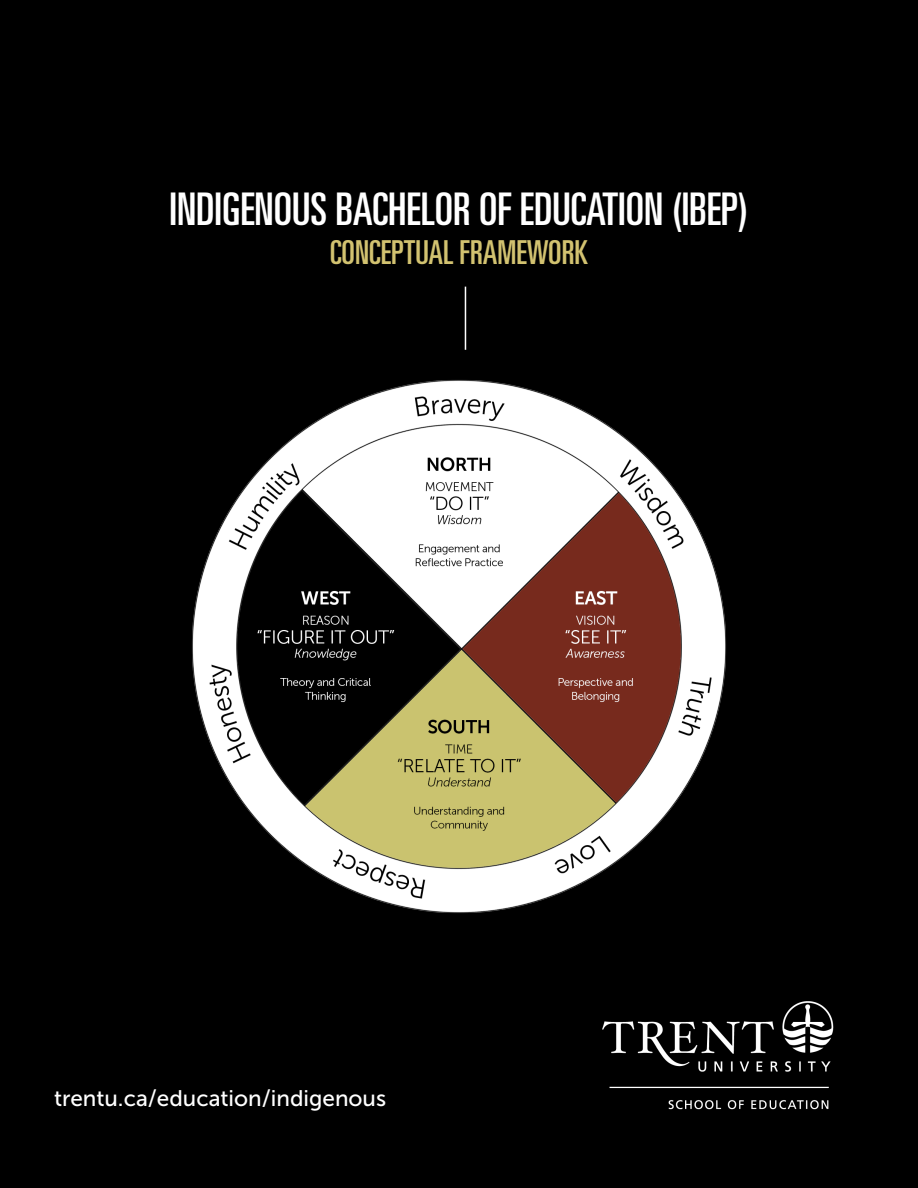
<style>
.page{position:relative;width:918px;height:1188px;background:#000}
.page>*{position:absolute;margin:0;border:0;box-sizing:border-box;transform-origin:0 0}
.t1{font:ultra-condensed 45px "Univers LT Std";color:#fff}
.t2{font:ultra-condensed 33px "Univers LT Std";color:#d2c270}
.t3{font:22.5px "Museo Sans 500";color:#fff}
</style>
<div class="page">
<img style="left:192px;top:380px;width:534px;height:533px">
<img style="left:602px;top:1001px;width:232px;height:109px">
<hr style="left:465px;top:287px;width:1px;height:63px;background:#fff">
<p class="t1" style="left:170px;top:183px;width:580px">INDIGENOUS BACHELOR OF EDUCATION (IBEP)</p>
<p class="t2" style="left:330px;top:234px;width:259px">CONCEPTUAL FRAMEWORK</p>
<p class="t3" style="left:54px;top:1085px;width:334px">trentu.ca/education/indigenous</p>
</div>
